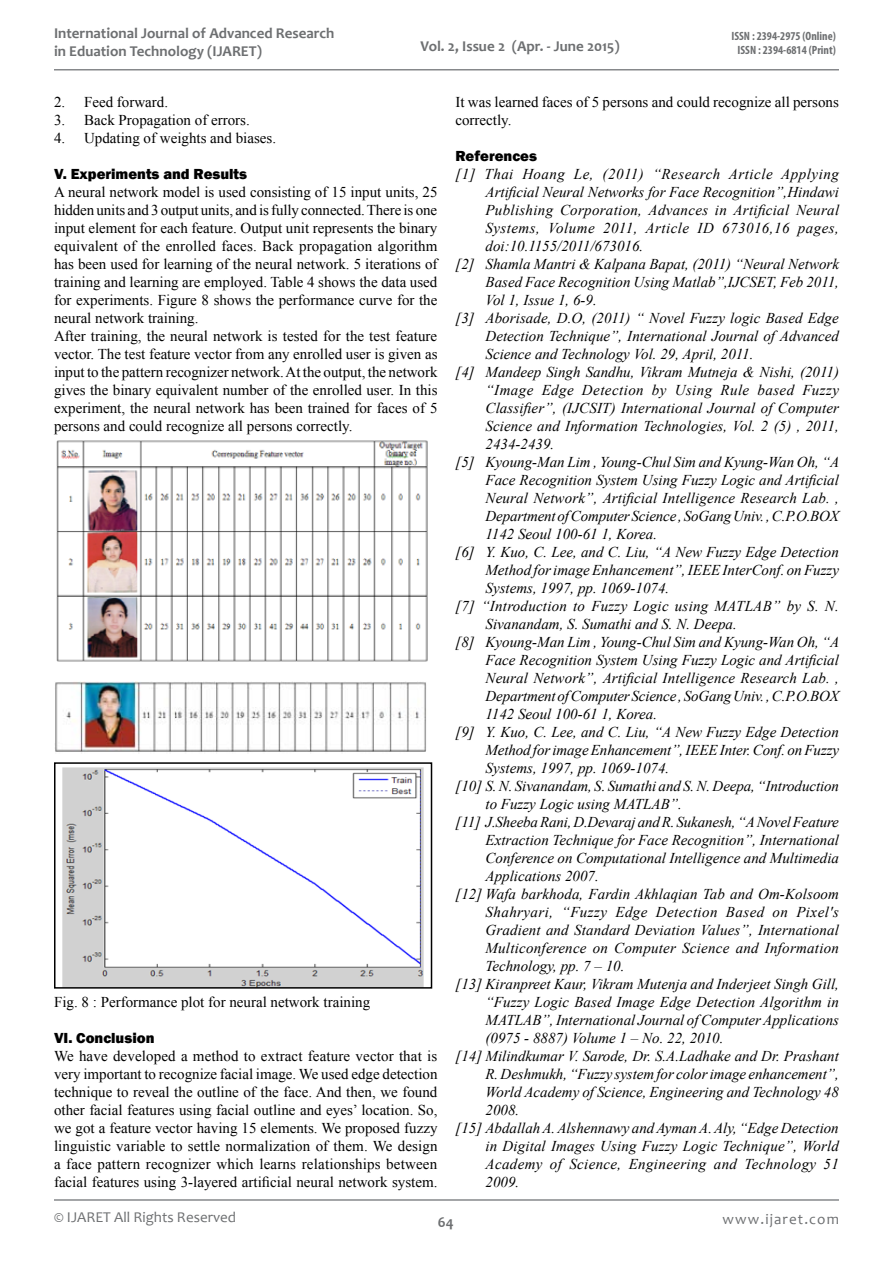
<style>
.page{position:relative;width:893px;height:1263px;background:#fff}
.page>*{position:absolute;margin:0;border:0;box-sizing:border-box;transform-origin:0 0}
.t1{font:italic 15px "Times New Roman";color:#000}
.t2{font:15px/18px "Times New Roman";color:#000}
.t3{font:italic 15px "Times New Roman";letter-spacing:.03em;color:#000}
.t4{font:700 15px/18px "Candara";color:#6d6f71}
.t5{font:italic 15px "Times New Roman";letter-spacing:.02em;color:#000}
.t6{font:800 15px "Franklin Gothic";color:#000}
.t7{font:italic 15px "Times New Roman";letter-spacing:.035em;color:#000}
.t8{font:italic 15px "Times New Roman";letter-spacing:.025em;color:#000}
.t9{font:15px "Candara";color:#6d6f71}
.t10{font:15px "Candara";letter-spacing:.075em;color:#6d6f71}
.t11{font:700 condensed 12px/14.4px "Myriad Pro";color:#6d6f71;text-align:center}
</style>
<div class="page">
<hr style="left:54px;top:1199px;width:785px;height:2px;background:#86888b">
<hr style="left:54px;top:69px;width:785px;height:2px;background:#86888b">
<img style="left:56px;top:440px;width:372px;height:222px">
<img style="left:55px;top:682px;width:371px;height:70px">
<img style="left:62px;top:767px;width:362px;height:219px">
<div style="left:54px;top:762px;width:378px;height:227px;border:2px solid #000"></div>
<p class="t4" style="left:54px;top:24px;width:282px">International Journal of Advanced Research in Eduation Technology (IJARET)</p>
<p class="t4" style="left:420px;top:36px;width:201px">Vol. 2, Issue 2 (Apr. - June 2015)</p>
<p class="t11" style="left:731px;top:28px;width:106px">ISSN : 2394-2975 (Online)<br>ISSN : 2394-6814 (Print)</p>
<p class="t2" style="left:54px;top:92px;width:116px">2. Feed forward.</p>
<p class="t2" style="left:54px;top:110px;width:197px">3. Back Propagation of errors.</p>
<p class="t2" style="left:54px;top:128px;width:224px">4. Updating of weights and biases.</p>
<p class="t6" style="left:54px;top:164px;width:195px">V. Experiments and Results</p>
<p class="t2" style="left:54px;top:182px;width:385px">A neural network model is used consisting of 15 input units, 25 hidden units and 3 output units, and is fully connected. There is one input element for each feature. Output unit represents the binary equivalent of the enrolled faces. Back propagation algorithm has been used for learning of the neural network. 5 iterations of training and learning are employed. Table 4 shows the data used for experiments. Figure 8 shows the performance curve for the neural network training.<br>After training, the neural network is tested for the test feature vector. The test feature vector from any enrolled user is given as input to the pattern recognizer network. At the output, the network gives the binary equivalent number of the enrolled user. In this experiment, the neural network has been trained for faces of 5 persons and could recognize all persons correctly.</p>
<p class="t2" style="left:54px;top:992px;width:318px">Fig. 8 : Performance plot for neural network training</p>
<p class="t6" style="left:54px;top:1028px;width:102px">VI. Conclusion</p>
<p class="t2" style="left:54px;top:1046px;width:385px;text-align:justify">We have developed a method to extract feature vector that is very important to recognize facial image. We used edge detection technique to reveal the outline of the face. And then, we found other facial features using facial outline and eyes’ location. So, we got a feature vector having 15 elements. We proposed fuzzy linguistic variable to settle normalization of them. We design a face pattern recognizer which learns relationships between facial features using 3-layered artificial neural network system.</p>
<p class="t2" style="left:455px;top:92px;width:385px">It was learned faces of 5 persons and could recognize all persons correctly.</p>
<p class="t6" style="left:455px;top:146px;width:83px">References</p>
<p class="t7" style="left:455px;top:163px;width:385px">[1] Thai Hoang Le, (2011) “Research Article Applying</p>
<p class="t1" style="left:485px;top:181px;width:355px">Artificial Neural Networks for Face Recognition”,Hindawi</p>
<p class="t5" style="left:485px;top:199px;width:355px">Publishing Corporation, Advances in Artificial Neural</p>
<p class="t3" style="left:485px;top:217px;width:355px">Systems, Volume 2011, Article ID 673016,16 pages,</p>
<p class="t1" style="left:485px;top:235px;width:159px">doi:10.1155/2011/673016.</p>
<p class="t1" style="left:455px;top:253px;width:385px">[2] Shamla Mantri &amp; Kalpana Bapat, (2011) “Neural Network</p>
<p class="t1" style="left:485px;top:271px;width:355px">Based Face Recognition Using Matlab”,IJCSET, Feb 2011,</p>
<p class="t1" style="left:485px;top:289px;width:113px">Vol 1, Issue 1, 6-9.</p>
<p class="t1" style="left:455px;top:307px;width:385px">[3] Aborisade, D.O, (2011) “ Novel Fuzzy logic Based Edge</p>
<p class="t1" style="left:485px;top:325px;width:355px">Detection Technique”, International Journal of Advanced</p>
<p class="t1" style="left:485px;top:343px;width:270px">Science and Technology Vol. 29, April, 2011.</p>
<p class="t1" style="left:455px;top:361px;width:385px">[4] Mandeep Singh Sandhu, Vikram Mutneja &amp; Nishi, (2011)</p>
<p class="t3" style="left:485px;top:379px;width:355px">“Image Edge Detection by Using Rule based Fuzzy</p>
<p class="t1" style="left:485px;top:397px;width:355px">Classifier”, (IJCSIT) International Journal of Computer</p>
<p class="t1" style="left:485px;top:415px;width:355px">Science and Information Technologies, Vol. 2 (5) , 2011,</p>
<p class="t1" style="left:485px;top:433px;width:70px">2434-2439.</p>
<p class="t1" style="left:455px;top:451px;width:385px">[5] Kyoung-Man Lim , Young-Chul Sim and Kyung-Wan Oh, “A</p>
<p class="t1" style="left:485px;top:469px;width:355px">Face Recognition System Using Fuzzy Logic and Artificial</p>
<p class="t1" style="left:485px;top:487px;width:355px">Neural Network”, Artificial Intelligence Research Lab. ,</p>
<p class="t1" style="left:485px;top:505px;width:355px">Department of Computer Science , SoGang Univ. , C.P.O.BOX</p>
<p class="t1" style="left:485px;top:523px;width:173px">1142 Seoul 100-61 1, Korea.</p>
<p class="t1" style="left:455px;top:541px;width:385px">[6] Y. Kuo, C. Lee, and C. Liu, “A New Fuzzy Edge Detection</p>
<p class="t1" style="left:485px;top:559px;width:355px">Method for image Enhancement”, IEEE InterConf. on Fuzzy</p>
<p class="t1" style="left:485px;top:577px;width:185px">Systems, 1997, pp. 1069-1074.</p>
<p class="t1" style="left:455px;top:595px;width:385px">[7] “Introduction to Fuzzy Logic using MATLAB” by S. N.</p>
<p class="t1" style="left:485px;top:613px;width:253px">Sivanandam, S. Sumathi and S. N. Deepa.</p>
<p class="t1" style="left:455px;top:631px;width:385px">[8] Kyoung-Man Lim , Young-Chul Sim and Kyung-Wan Oh, “A</p>
<p class="t1" style="left:485px;top:649px;width:355px">Face Recognition System Using Fuzzy Logic and Artificial</p>
<p class="t1" style="left:485px;top:667px;width:355px">Neural Network”, Artificial Intelligence Research Lab. ,</p>
<p class="t1" style="left:485px;top:685px;width:355px">Department of Computer Science , SoGang Univ. , C.P.O.BOX</p>
<p class="t1" style="left:485px;top:703px;width:173px">1142 Seoul 100-61 1, Korea.</p>
<p class="t1" style="left:455px;top:721px;width:385px">[9] Y. Kuo, C. Lee, and C. Liu, “A New Fuzzy Edge Detection</p>
<p class="t1" style="left:485px;top:739px;width:355px">Method for image Enhancement”, IEEE Inter. Conf. on Fuzzy</p>
<p class="t1" style="left:485px;top:757px;width:185px">Systems, 1997, pp. 1069-1074.</p>
<p class="t1" style="left:455px;top:775px;width:385px">[10] S. N. Sivanandam, S. Sumathi and S. N. Deepa, “Introduction</p>
<p class="t1" style="left:485px;top:793px;width:198px">to Fuzzy Logic using MATLAB”.</p>
<p class="t1" style="left:455px;top:811px;width:385px">[11] J.Sheeba Rani, D.Devaraj and R. Sukanesh, “A Novel Feature</p>
<p class="t1" style="left:485px;top:829px;width:355px">Extraction Technique for Face Recognition”, International</p>
<p class="t1" style="left:485px;top:847px;width:355px">Conference on Computational Intelligence and Multimedia</p>
<p class="t1" style="left:485px;top:865px;width:115px">Applications 2007.</p>
<p class="t1" style="left:455px;top:883px;width:385px">[12] Wafa barkhoda, Fardin Akhlaqian Tab and Om-Kolsoom</p>
<p class="t3" style="left:485px;top:901px;width:355px">Shahryari, “Fuzzy Edge Detection Based on Pixel's</p>
<p class="t1" style="left:485px;top:919px;width:355px">Gradient and Standard Deviation Values”, International</p>
<p class="t1" style="left:485px;top:937px;width:355px">Multiconference on Computer Science and Information</p>
<p class="t1" style="left:485px;top:955px;width:141px">Technology, pp. 7 – 10.</p>
<p class="t1" style="left:455px;top:973px;width:385px">[13] Kiranpreet Kaur, Vikram Mutenja and Inderjeet Singh Gill,</p>
<p class="t1" style="left:485px;top:991px;width:355px">“Fuzzy Logic Based Image Edge Detection Algorithm in</p>
<p class="t1" style="left:485px;top:1009px;width:355px">MATLAB”, International Journal of Computer Applications</p>
<p class="t1" style="left:485px;top:1027px;width:239px">(0975 - 8887) Volume 1 – No. 22, 2010.</p>
<p class="t1" style="left:455px;top:1045px;width:385px">[14] Milindkumar V. Sarode, Dr. S.A.Ladhake and Dr. Prashant</p>
<p class="t1" style="left:485px;top:1063px;width:355px">R. Deshmukh, “Fuzzy system for color image enhancement”,</p>
<p class="t1" style="left:485px;top:1081px;width:355px">World Academy of Science, Engineering and Technology 48</p>
<p class="t1" style="left:485px;top:1099px;width:35px">2008.</p>
<p class="t1" style="left:455px;top:1117px;width:385px">[15] Abdallah A. Alshennawy and Ayman A. Aly, “Edge Detection</p>
<p class="t1" style="left:485px;top:1135px;width:355px">in Digital Images Using Fuzzy Logic Technique”, World</p>
<p class="t8" style="left:485px;top:1153px;width:355px">Academy of Science, Engineering and Technology 51</p>
<p class="t1" style="left:485px;top:1171px;width:35px">2009.</p>
<p class="t9" style="left:54px;top:1207px;width:184px">© IJARET All Rights Reserved</p>
<p class="t10" style="left:723px;top:1210px;width:118px">www.ijaret.com</p>
<p class="t4" style="left:438px;top:1213px;width:17px">64</p>
</div>
